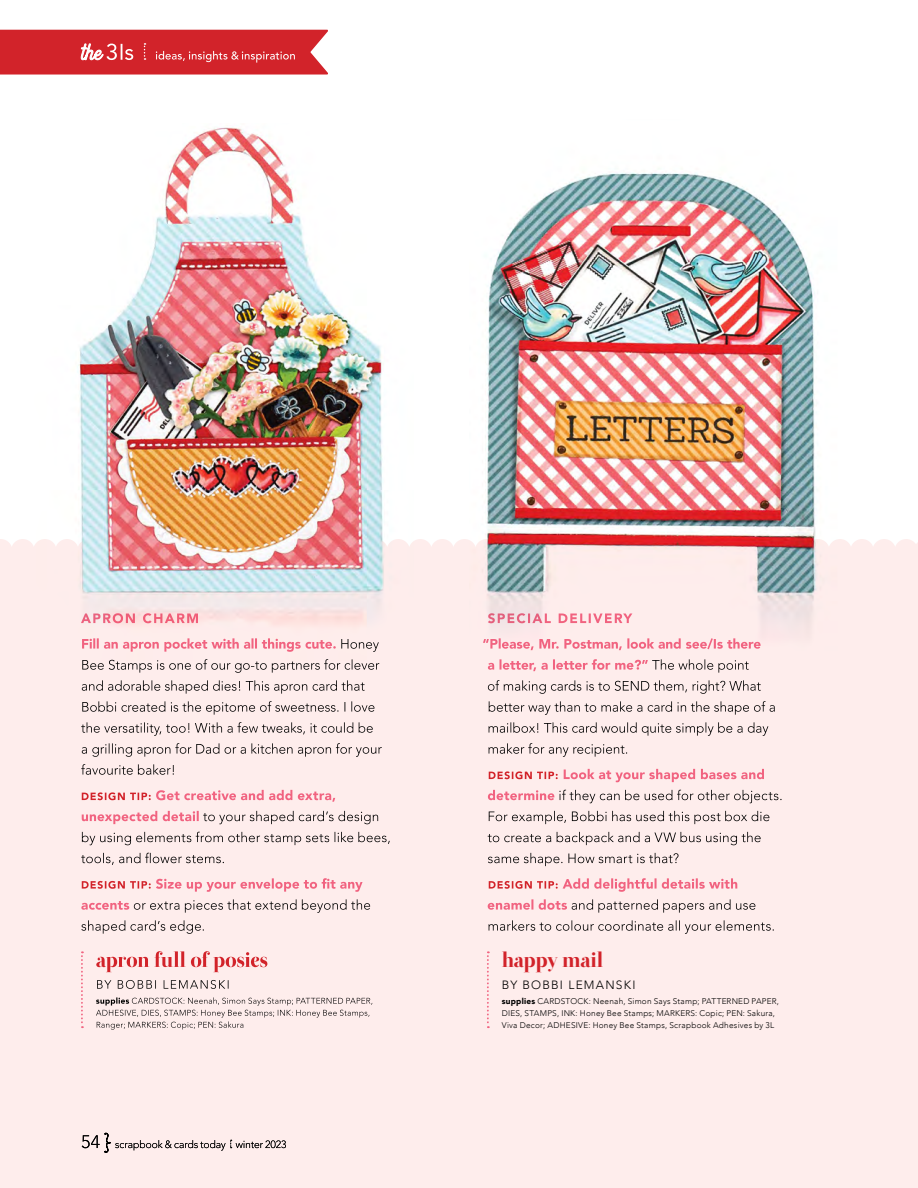
<style>
.page{position:relative;width:918px;height:1188px;background:#fff}
.page>*{position:absolute;margin:0;border:0;box-sizing:border-box;transform-origin:0 0}
.t1{font:21px "Otama ep";letter-spacing:-.025em;color:#d2232a}
.t2{font:300 12px "Avenir";letter-spacing:.1em;color:#000}
.t3{font:300 8.25px/12px "Avenir";letter-spacing:.03em;color:#000}
.s1{font-weight:900}
</style>
<div class="page">
<div style="left:0;top:554px;width:918px;height:634px;background:#feedec"></div>
<svg style="left:0;top:29px;width:328px;height:46px"></svg>
<svg style="left:81px;top:951px;width:2px;height:77px"></svg>
<svg style="left:96px;top:997px;width:276px;height:33px"></svg>
<svg style="left:97px;top:980px;width:132px;height:9px"></svg>
<svg style="left:96px;top:951px;width:171px;height:21px"></svg>
<svg style="left:487px;top:951px;width:2px;height:77px"></svg>
<div style="left:895px;top:539px;width:23px;height:24px;background:#feedec;border-radius:50%"></div>
<div style="left:453px;top:539px;width:23px;height:24px;background:#feedec;border-radius:50%"></div>
<div style="left:431px;top:539px;width:23px;height:24px;background:#feedec;border-radius:50%"></div>
<div style="left:409px;top:539px;width:23px;height:24px;background:#feedec;border-radius:50%"></div>
<svg style="left:81px;top:920px;width:123px;height:14px"></svg>
<svg style="left:81px;top:899px;width:289px;height:14px"></svg>
<svg style="left:82px;top:878px;width:281px;height:14px"></svg>
<svg style="left:81px;top:853px;width:143px;height:12px"></svg>
<svg style="left:82px;top:832px;width:308px;height:13px"></svg>
<svg style="left:82px;top:811px;width:296px;height:13px"></svg>
<svg style="left:82px;top:790px;width:253px;height:12px"></svg>
<svg style="left:81px;top:764px;width:93px;height:11px"></svg>
<svg style="left:82px;top:743px;width:300px;height:14px"></svg>
<svg style="left:81px;top:722px;width:292px;height:14px"></svg>
<svg style="left:82px;top:701px;width:292px;height:14px"></svg>
<svg style="left:82px;top:680px;width:283px;height:14px"></svg>
<svg style="left:82px;top:661px;width:297px;height:12px"></svg>
<svg style="left:489px;top:920px;width:285px;height:14px"></svg>
<svg style="left:488px;top:899px;width:267px;height:14px"></svg>
<svg style="left:489px;top:878px;width:248px;height:14px"></svg>
<svg style="left:488px;top:853px;width:191px;height:13px"></svg>
<svg style="left:488px;top:832px;width:273px;height:13px"></svg>
<svg style="left:489px;top:811px;width:280px;height:13px"></svg>
<svg style="left:488px;top:790px;width:294px;height:13px"></svg>
<svg style="left:564px;top:769px;width:200px;height:13px"></svg>
<svg style="left:489px;top:771px;width:69px;height:8px"></svg>
<svg style="left:489px;top:743px;width:138px;height:14px"></svg>
<svg style="left:489px;top:722px;width:279px;height:14px"></svg>
<svg style="left:489px;top:701px;width:286px;height:14px"></svg>
<svg style="left:488px;top:680px;width:273px;height:14px"></svg>
<svg style="left:488px;top:659px;width:261px;height:14px"></svg>
<img style="left:0;top:127px;width:412px;height:534px">
<img style="left:81px;top:129px;width:302px;height:463px">
<img style="left:473px;top:436px;width:425px;height:215px">
<img style="left:486px;top:173px;width:329px;height:419px">
<svg style="left:82px;top:1133px;width:204px;height:20px"></svg>
<h1 class="t1" style="left:502px;top:947px;width:103px">happy mail</h1>
<h2 class="t2" style="left:502px;top:977px;width:135px">BY BOBBI LEMANSKI</h2>
<p class="t3" style="left:502px;top:995px;width:279px"><span class="s1">supplies</span> CARDSTOCK: Neenah, Simon Says Stamp; PATTERNED PAPER,<br>DIES, STAMPS, INK: Honey Bee Stamps; MARKERS: Copic; PEN: Sakura,<br>Viva Decor; ADHESIVE: Honey Bee Stamps, Scrapbook Adhesives by 3L</p>
</div>
